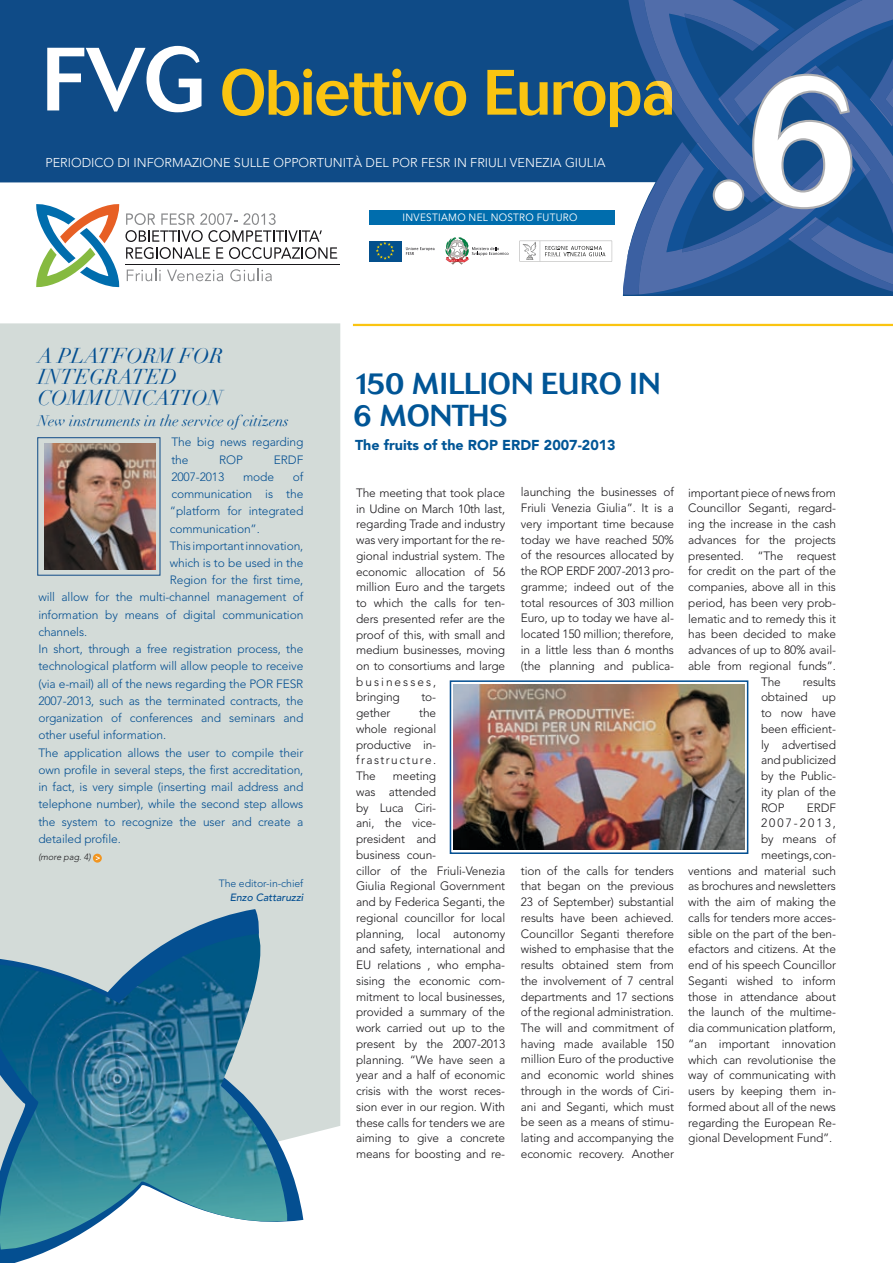
<style>
.page{position:relative;width:893px;height:1263px;background:#fff}
.page>*{position:absolute;margin:0;border:0;box-sizing:border-box;transform-origin:0 0}
.t1{font:500 30px/31.5px "Cosmos";color:#005596}
.t2{font:italic 21px/21px "Didot";color:#044f91}
.t3{font:italic 15px "Didot";color:#044f91}
.t4{font:900 14.25px "Avenir";color:#005596}
.t5{font:300 12.75px "Avenir";color:#fff}
.t6{font:300 12px/15.8px "Avenir";letter-spacing:-.01em;color:#1a181b;text-align:justify}
.t7{font:300 12px/17.2px "Avenir";letter-spacing:-.01em;color:#044f91}
.t8{font:300 12px "Avenir";letter-spacing:.175em;color:#1a181b}
.t9{font:10.5px "Avenir";letter-spacing:.03em;color:#fff;scale:.95 1}
.t10{font:300 10.5px "Avenir";letter-spacing:-.005em;color:#044f91}
.t11{font:italic 500 10.5px "Avenir";letter-spacing:-.005em;color:#044f91}
.t12{font:italic 300 9px "Avenir";letter-spacing:-.005em;color:#1a181b}
</style>
<div class="page">
<div style="left:0;top:323px;width:340px;height:812px;background:#d3dbd8"></div>
<svg style="left:0;top:909px;width:303px;height:354px;fill:#d3dbd8"></svg>
<hr style="left:353px;top:324px;width:540px;height:2px;background:#fac411">
<img style="left:0;top:934px;width:287px;height:315px">
<div style="left:0;top:0;width:893px;height:295px;background:#0f4b87"></div>
<div style="left:0;top:182px;width:655px;height:114px;background:#fff"></div>
<svg style="left:450px;top:680px;width:298px;height:174px"></svg>
<img style="left:454px;top:684px;width:290px;height:166px">
<svg style="left:93px;top:854px;width:9px;height:9px"></svg>
<svg style="left:96px;top:856px;width:4px;height:4px"></svg>
<svg style="left:35px;top:0;width:858px;height:295px"></svg>
<img style="left:44px;top:443px;width:112px;height:126px">
<p class="t5" style="left:45px;top:155px;width:562px">PERIODICO DI INFORMAZIONE SULLE OPPORTUNITÀ DEL POR FESR IN FRIULI VENEZIA GIULIA</p>
<p class="t9" style="left:403px;top:212px;width:186px">INVESTIAMO NEL NOSTRO FUTURO</p>
<h2 class="t2" style="left:38px;top:345px;width:187px">A PLATFORM FOR<br>INTEGRATED<br>COMMUNICATION</h2>
<p class="t3" style="left:38px;top:411px;width:253px">New instruments in the service of citizens</p>
<p class="t7" style="left:171px;top:433px;width:133px">The big news regarding the</p>
<p class="t7" style="left:219px;top:451px;width:25px">ROP</p>
<p class="t7" style="left:274px;top:451px;width:31px">ERDF</p>
<p class="t7" style="left:171px;top:468px;width:54px">2007-2013</p>
<p class="t7" style="left:243px;top:468px;width:32px">mode</p>
<p class="t7" style="left:293px;top:468px;width:12px">of</p>
<p class="t7" style="left:171px;top:485px;width:133px">communication is the</p>
<p class="t7" style="left:170px;top:502px;width:135px">“platform for integrated</p>
<p class="t7" style="left:170px;top:520px;width:91px">communication”.</p>
<p class="t7" style="left:170px;top:537px;width:135px">This important innovation,</p>
<p class="t7" style="left:170px;top:554px;width:135px">which is to be used in the</p>
<p class="t7" style="left:170px;top:571px;width:135px">Region for the first time,</p>
<p class="t7" style="left:38px;top:589px;width:267px">will allow for the multi-channel management of</p>
<p class="t7" style="left:38px;top:606px;width:267px">information by means of digital communication</p>
<p class="t7" style="left:38px;top:623px;width:50px">channels.</p>
<p class="t7" style="left:38px;top:640px;width:267px">In short, through a free registration process, the</p>
<p class="t7" style="left:38px;top:658px;width:267px">technological platform will allow people to receive</p>
<p class="t7" style="left:38px;top:675px;width:267px">(via e-mail) all of the news regarding the POR FESR</p>
<p class="t7" style="left:38px;top:692px;width:267px">2007-2013, such as the terminated contracts, the</p>
<p class="t7" style="left:38px;top:709px;width:267px">organization of conferences and seminars and</p>
<p class="t7" style="left:38px;top:727px;width:129px">other useful information.</p>
<p class="t7" style="left:38px;top:744px;width:267px">The application allows the user to compile their</p>
<p class="t7" style="left:38px;top:761px;width:267px">own profile in several steps, the first accreditation,</p>
<p class="t7" style="left:38px;top:778px;width:267px">in fact, is very simple (inserting mail address and</p>
<p class="t7" style="left:38px;top:796px;width:267px">telephone number), while the second step allows</p>
<p class="t7" style="left:38px;top:813px;width:267px">the system to recognize the user and create a</p>
<p class="t7" style="left:38px;top:830px;width:84px">detailed profile.</p>
<p class="t12" style="left:38px;top:852px;width:54px">(more pag. 4)</p>
<p class="t10" style="left:219px;top:877px;width:86px">The editor-in-chief</p>
<p class="t11" style="left:230px;top:891px;width:75px">Enzo Cattaruzzi</p>
<h1 class="t1" style="left:353px;top:369px;width:309px">150 MILLION EURO IN<br>6 MONTHS</h1>
<p class="t4" style="left:355px;top:436px;width:262px">The fruits of the ROP ERDF 2007-2013</p>
<p class="t6" style="left:356px;top:485px;width:151px;text-align:left">The meeting that took place in Udine on March 10th last, regarding Trade and industry was very important for the re&shy;gional industrial system. The economic allocation of 56 million Euro and the targets to which the calls for ten&shy;ders presented refer are the proof of this, with small and medium businesses, moving on to consortiums and large businesses,<br>bringing</p>
<p class="t6" style="left:421px;top:689px;width:16px">to-</p>
<p class="t6" style="left:356px;top:705px;width:82px;text-indent:63px">the whole regional productive in&shy;frastructure.<br>The</p>
<p class="t6" style="left:356px;top:705px;width:36px">gether</p>
<p class="t6" style="left:356px;top:768px;width:151px;text-align:left;text-indent:37px">meeting<br>was attended<br>by Luca Ciri-<br>ani, the vice-<br>president and<br>business coun-<br>cillor of the Friuli-Venezia<br>Giulia Regional Government and by Federica Seganti, the regional councillor for local planning, local autonomy and safety, international and<br>EU relations , who empha&shy;sising the economic com&shy;mitment to local businesses, provided a summary of the work carried out up to the present by the 2007-2013 planning. “We have seen a year and a half of economic crisis with the worst reces&shy;sion ever in our region. With these calls for tenders we are aiming to give a concrete means for boosting and re-</p>
<p class="t6" style="left:521px;top:484px;width:155px">launching the businesses of Friuli Venezia Giulia”. It is a very important time because today we have reached 50% of the resources allocated by the ROP ERDF 2007-2013 pro&shy;gramme; indeed out of the total resources of 303 million Euro, up to today we have al&shy;located 150 million; therefore, in a little less than 6 months (the planning and publica-</p>
<p class="t6" style="left:521px;top:862px;width:155px">tion of the calls for tenders that began on the previous 23 of September) substantial results have been achieved.<br>Councillor Seganti therefore wished to emphasise that the results obtained stem from the involvement of 7 central departments and 17 sections of the regional administration.<br>The will and commitment of having made available 150 million Euro of the productive and economic world shines through in the words of Ciri&shy;ani and Seganti, which must be seen as a means of stimu&shy;lating and accompanying the economic recovery. Another</p>
<p class="t6" style="left:688px;top:485px;width:149px">important piece of news from</p>
<p class="t6" style="left:688px;top:500px;width:149px">Councillor Seganti, regard-</p>
<p class="t6" style="left:688px;top:516px;width:149px">ing the increase in the cash</p>
<p class="t6" style="left:688px;top:532px;width:149px">advances for the projects</p>
<p class="t6" style="left:688px;top:548px;width:149px">presented. “The request</p>
<p class="t6" style="left:688px;top:563px;width:149px">for credit on the part of the</p>
<p class="t6" style="left:688px;top:579px;width:149px">companies, above all in this</p>
<p class="t6" style="left:688px;top:595px;width:149px">period, has been very prob-</p>
<p class="t6" style="left:688px;top:611px;width:149px">lematic and to remedy this it</p>
<p class="t6" style="left:688px;top:626px;width:149px">has been decided to make</p>
<p class="t6" style="left:688px;top:642px;width:149px">advances of up to 80% avail-</p>
<p class="t6" style="left:688px;top:658px;width:149px">able from regional funds”.</p>
<p class="t6" style="left:761px;top:674px;width:21px">The</p>
<p class="t6" style="left:761px;top:674px;width:76px;text-indent:42px">results obtained up to now have been efficient&shy;ly advertised and publicized by the Public&shy;ity plan of the ROP</p>
<p class="t6" style="left:807px;top:800px;width:31px">ERDF</p>
<p class="t8" style="left:761px;top:816px;width:76px">2007-2013,</p>
<p class="t6" style="left:761px;top:831px;width:76px">by means of</p>
<p class="t6" style="left:761px;top:847px;width:76px">meetings, con-</p>
<p class="t6" style="left:688px;top:863px;width:149px">ventions and material such</p>
<p class="t6" style="left:688px;top:878px;width:149px">as brochures and newsletters</p>
<p class="t6" style="left:688px;top:894px;width:149px">with the aim of making the</p>
<p class="t6" style="left:688px;top:910px;width:149px">calls for tenders more acces-</p>
<p class="t6" style="left:688px;top:925px;width:149px">sible on the part of the ben-</p>
<p class="t6" style="left:688px;top:941px;width:149px">efactors and citizens. At the</p>
<p class="t6" style="left:688px;top:957px;width:149px">end of his speech Councillor</p>
<p class="t6" style="left:688px;top:973px;width:149px">Seganti wished to inform</p>
<p class="t6" style="left:688px;top:988px;width:149px">those in attendance about</p>
<p class="t6" style="left:688px;top:1004px;width:149px">the launch of the multime-</p>
<p class="t6" style="left:688px;top:1020px;width:149px">dia communication platform,</p>
<p class="t6" style="left:688px;top:1036px;width:149px">“an important innovation</p>
<p class="t6" style="left:688px;top:1051px;width:149px">which can revolutionise the</p>
<p class="t6" style="left:688px;top:1067px;width:149px">way of communicating with</p>
<p class="t6" style="left:688px;top:1083px;width:149px">users by keeping them in-</p>
<p class="t6" style="left:688px;top:1099px;width:149px">formed about all of the news</p>
<p class="t6" style="left:688px;top:1114px;width:149px">regarding the European Re-</p>
<p class="t6" style="left:688px;top:1130px;width:146px">gional Development Fund”.</p>
</div>
